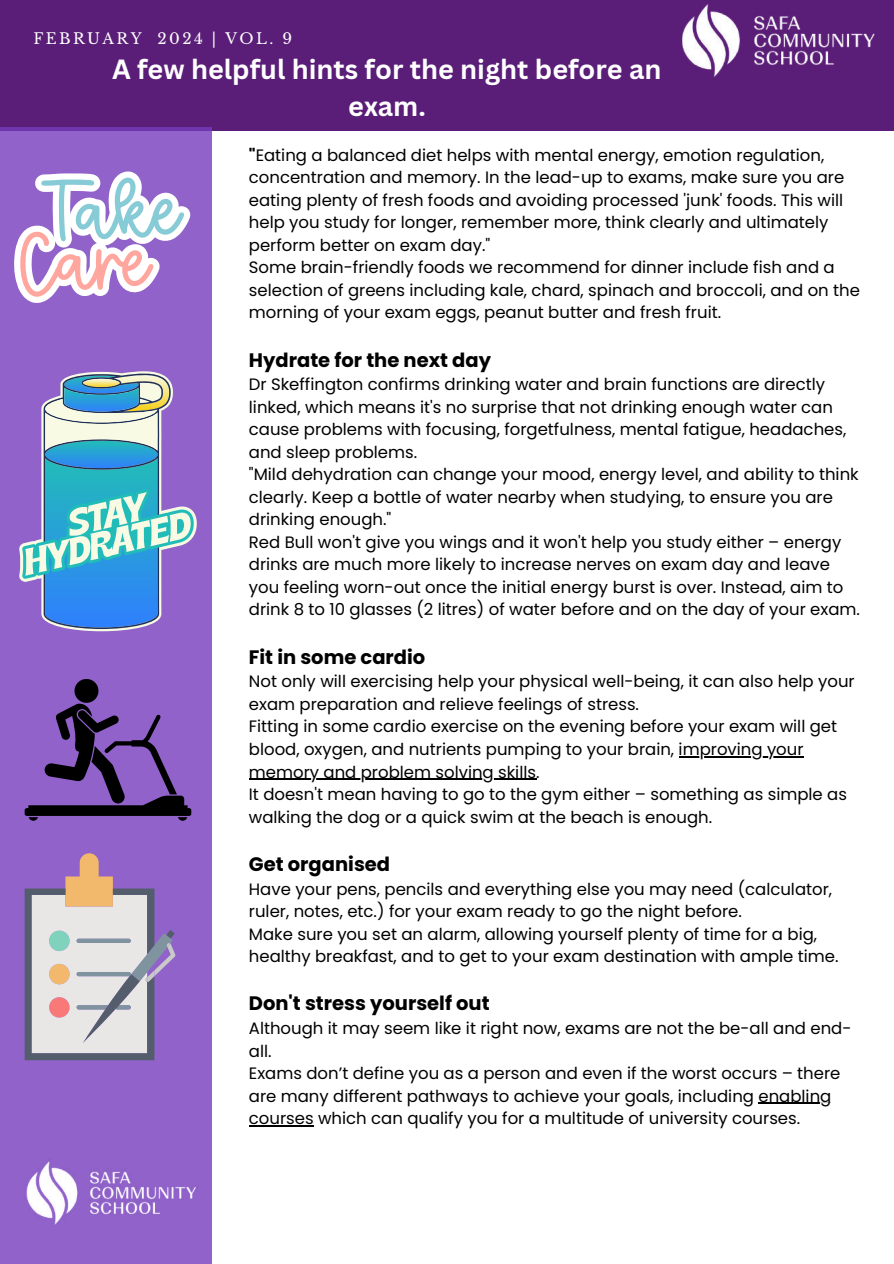
<style>
.page{position:relative;width:894px;height:1264px;background:#fff}
.page>*{position:absolute;margin:0;border:0;box-sizing:border-box;transform-origin:0 0}
.t1{font:700 27px/37.2px "Canva Sans";color:#fff;text-align:center}
.t2{font:700 19.5px "Poppins";color:#000}
.t3{font:16.5px/22.5px "Poppins";color:#000}
.t4{font:15px "Libre Baskerville";letter-spacing:.16em;color:#fff}
.s1{font-weight:700}
</style>
<div class="page">
<div style="left:0;top:0;width:893px;height:131px;background:#5b1e78"></div>
<img style="left:682px;top:4px;width:193px;height:73px">
<div style="left:0;top:128px;width:212px;height:1135px;background:#9062ca"></div>
<hr style="left:678px;top:756px;width:125px;height:1px;background:#000">
<hr style="left:249px;top:778px;width:287px;height:1px;background:#000">
<hr style="left:758px;top:1102px;width:73px;height:1px;background:#000">
<hr style="left:249px;top:1125px;width:64px;height:1px;background:#000">
<img style="left:26px;top:1161px;width:170px;height:64px">
<svg style="left:25px;top:853px;width:150px;height:207px"></svg>
<svg style="left:25px;top:679px;width:166px;height:141px"></svg>
<svg style="left:19px;top:513px;width:178px;height:118px"></svg>
<svg style="left:22px;top:371px;width:172px;height:258px"></svg>
<svg style="left:14px;top:171px;width:177px;height:132px"></svg>
<p class="t4" style="left:33px;top:29px;width:260px">FEBRUARY 2024 | VOL. 9</p>
<h1 class="t1" style="left:112px;top:49px;width:550px">A few helpful hints for the night before an exam.</h1>
<p class="t3" style="left:249px;top:144px;width:612px"><span class="s1">"</span>Eating a balanced diet helps with mental energy, emotion regulation, concentration and memory. In the lead-up to exams, make sure you are eating plenty of fresh foods and avoiding processed 'junk' foods. This will help you study for longer, remember more, think clearly and ultimately perform better on exam day."<br>Some brain-friendly foods we recommend for dinner include fish and a selection of greens including kale, chard, spinach and broccoli, and on the morning of your exam eggs, peanut butter and fresh fruit.</p>
<p class="t2" style="left:249px;top:346px;width:244px">Hydrate for the next day</p>
<p class="t3" style="left:249px;top:373px;width:612px">Dr Skeffington confirms drinking water and brain functions are directly linked, which means it's no surprise that not drinking enough water can cause problems with focusing, forgetfulness, mental fatigue, headaches, and sleep problems.<br>"Mild dehydration can change your mood, energy level, and ability to think clearly. Keep a bottle of water nearby when studying, to ensure you are drinking enough."<br>Red Bull won't give you wings and it won't help you study either – energy drinks are much more likely to increase nerves on exam day and leave you feeling worn-out once the initial energy burst is over. Instead, aim to drink 8 to 10 glasses (2 litres) of water before and on the day of your exam.</p>
<p class="t2" style="left:249px;top:643px;width:178px">Fit in some cardio</p>
<p class="t3" style="left:249px;top:670px;width:607px">Not only will exercising help your physical well-being, it can also help your exam preparation and relieve feelings of stress.<br>Fitting in some cardio exercise on the evening before your exam will get blood, oxygen, and nutrients pumping to your brain, improving your memory and problem solving skills.<br>It doesn't mean having to go to the gym either – something as simple as walking the dog or a quick swim at the beach is enough.</p>
<p class="t2" style="left:249px;top:850px;width:143px">Get organised</p>
<p class="t3" style="left:249px;top:877px;width:591px">Have your pens, pencils and everything else you may need (calculator, ruler, notes, etc.) for your exam ready to go the night before.<br>Make sure you set an alarm, allowing yourself plenty of time for a big, healthy breakfast, and to get to your exam destination with ample time.</p>
<p class="t2" style="left:249px;top:990px;width:242px">Don't stress yourself out</p>
<p class="t3" style="left:249px;top:1017px;width:604px">Although it may seem like it right now, exams are not the be-all and end&shy;all.<br>Exams don’t define you as a person and even if the worst occurs – there are many different pathways to achieve your goals, including enabling courses which can qualify you for a multitude of university courses.</p>
</div>
